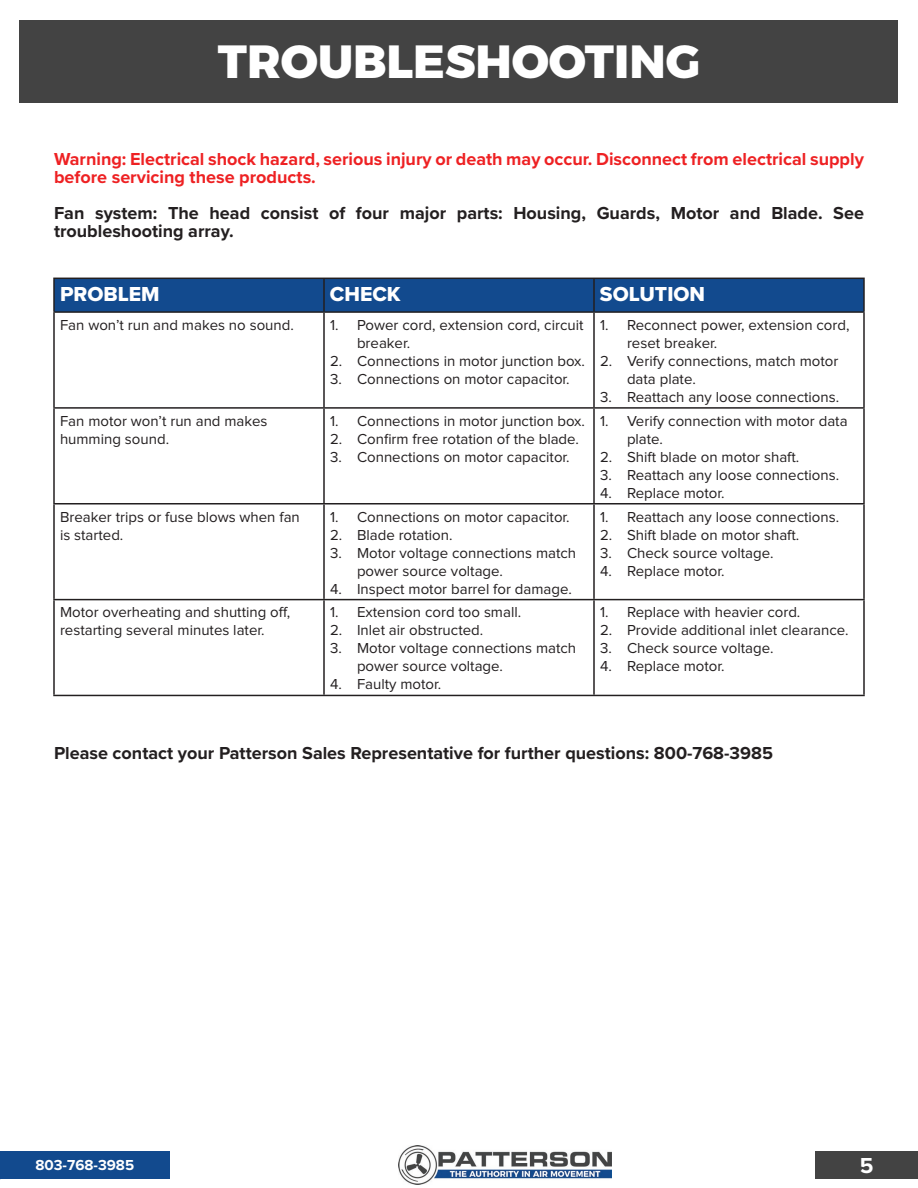
<style>
.page{position:relative;width:918px;height:1188px;background:#fff}
.page>*{position:absolute;margin:0;border:0;box-sizing:border-box;transform-origin:0 0}
.t1{font:800 46.5px "Montserrat";color:#fff}
.t2{font:700 22.5px "Proxima Nova";color:#fff}
.t3{font:21px "Proxima Nova Extrabld";color:#fff}
.t4{font:700 18px/18px "Proxima Nova";color:#231f20}
.t5{font:700 18px/18px "Proxima Nova";color:#ee2123}
.t6{font:15px/18px "Proxima Nova";color:#231f20}
.t7{font:700 15px "Proxima Nova";color:#fff}
</style>
<div class="page">
<img style="left:399px;top:1145px;width:213px;height:39px">
<div style="left:815px;top:1151px;width:103px;height:28px;background:#434343"></div>
<div style="left:0;top:1151px;width:170px;height:28px;background:#124a8e"></div>
<div style="left:20px;top:20px;width:878px;height:83px;background:#434343"></div>
<div style="left:55px;top:279px;width:808px;height:32px;background:#124a8e"></div>
<hr style="left:53px;top:278px;width:271px;height:1px;background:#231f20">
<hr style="left:53px;top:279px;width:2px;height:32px;background:#231f20">
<hr style="left:324px;top:278px;width:270px;height:1px;background:#231f20">
<hr style="left:323px;top:279px;width:2px;height:32px;background:#231f20">
<hr style="left:594px;top:278px;width:271px;height:1px;background:#231f20">
<hr style="left:593px;top:279px;width:2px;height:32px;background:#231f20">
<hr style="left:863px;top:279px;width:2px;height:32px;background:#231f20">
<hr style="left:53px;top:311px;width:271px;height:2px;background:#231f20">
<hr style="left:53px;top:313px;width:2px;height:94px;background:#231f20">
<hr style="left:324px;top:311px;width:270px;height:2px;background:#231f20">
<hr style="left:323px;top:313px;width:2px;height:94px;background:#231f20">
<hr style="left:594px;top:311px;width:271px;height:2px;background:#231f20">
<hr style="left:593px;top:313px;width:2px;height:94px;background:#231f20">
<hr style="left:863px;top:313px;width:2px;height:94px;background:#231f20">
<hr style="left:53px;top:407px;width:271px;height:2px;background:#231f20">
<hr style="left:53px;top:409px;width:2px;height:94px;background:#231f20">
<hr style="left:324px;top:407px;width:270px;height:2px;background:#231f20">
<hr style="left:323px;top:409px;width:2px;height:94px;background:#231f20">
<hr style="left:594px;top:407px;width:271px;height:2px;background:#231f20">
<hr style="left:593px;top:409px;width:2px;height:94px;background:#231f20">
<hr style="left:863px;top:409px;width:2px;height:94px;background:#231f20">
<hr style="left:53px;top:503px;width:271px;height:2px;background:#231f20">
<hr style="left:53px;top:505px;width:2px;height:94px;background:#231f20">
<hr style="left:324px;top:503px;width:270px;height:2px;background:#231f20">
<hr style="left:323px;top:505px;width:2px;height:94px;background:#231f20">
<hr style="left:594px;top:503px;width:271px;height:2px;background:#231f20">
<hr style="left:593px;top:505px;width:2px;height:94px;background:#231f20">
<hr style="left:863px;top:505px;width:2px;height:94px;background:#231f20">
<hr style="left:53px;top:599px;width:271px;height:1px;background:#231f20">
<hr style="left:53px;top:600px;width:2px;height:95px;background:#231f20">
<hr style="left:324px;top:599px;width:270px;height:1px;background:#231f20">
<hr style="left:323px;top:600px;width:2px;height:95px;background:#231f20">
<hr style="left:594px;top:599px;width:271px;height:1px;background:#231f20">
<hr style="left:593px;top:600px;width:2px;height:95px;background:#231f20">
<hr style="left:863px;top:600px;width:2px;height:95px;background:#231f20">
<hr style="left:53px;top:695px;width:271px;height:1px;background:#231f20">
<hr style="left:324px;top:695px;width:270px;height:1px;background:#231f20">
<hr style="left:594px;top:695px;width:271px;height:1px;background:#231f20">
<h1 class="t1" style="left:218px;top:23px;width:484px">TROUBLESHOOTING</h1>
<p class="t5" style="left:54px;top:150px;width:811px">Warning: Electrical shock hazard, serious injury or death may occur. Disconnect from electrical supply before servicing these products.</p>
<p class="t4" style="left:54px;top:204px;width:811px">Fan system: The head consist of four major parts: Housing, Guards, Motor and Blade. See troubleshooting array.</p>
<h3 class="t3" style="left:60px;top:278px;width:101px">PROBLEM</h3>
<h3 class="t3" style="left:330px;top:278px;width:72px">CHECK</h3>
<h3 class="t3" style="left:600px;top:278px;width:107px">SOLUTION</h3>
<p class="t6" style="left:60px;top:317px;width:235px">Fan won’t run and makes no sound.</p>
<p class="t6" style="left:357px;top:317px;width:228px;text-indent:-27px">1. Power cord, extension cord, circuit breaker.</p>
<p class="t6" style="left:330px;top:353px;width:257px">2. Connections in motor junction box.</p>
<p class="t6" style="left:330px;top:371px;width:241px">3. Connections on motor capacitor.</p>
<p class="t6" style="left:627px;top:317px;width:224px;text-indent:-27px">1. Reconnect power, extension cord, reset breaker.</p>
<p class="t6" style="left:627px;top:353px;width:213px;text-indent:-27px">2. Verify connections, match motor data plate.</p>
<p class="t6" style="left:600px;top:389px;width:241px">3. Reattach any loose connections.</p>
<p class="t6" style="left:60px;top:412px;width:209px">Fan motor won’t run and makes humming sound.</p>
<p class="t6" style="left:330px;top:412px;width:257px">1. Connections in motor junction box.</p>
<p class="t6" style="left:330px;top:430px;width:251px">2. Confirm free rotation of the blade.</p>
<p class="t6" style="left:330px;top:448px;width:241px">3. Connections on motor capacitor.</p>
<p class="t6" style="left:60px;top:508px;width:241px">Breaker trips or fuse blows when fan is started.</p>
<p class="t6" style="left:330px;top:508px;width:241px">1. Connections on motor capacitor.</p>
<p class="t6" style="left:330px;top:526px;width:124px">2. Blade rotation.</p>
<p class="t6" style="left:357px;top:544px;width:221px;text-indent:-27px">3. Motor voltage connections match power source voltage.</p>
<p class="t6" style="left:330px;top:580px;width:243px">4. Inspect motor barrel for damage.</p>
<p class="t6" style="left:60px;top:604px;width:232px">Motor overheating and shutting off, restarting several minutes later.</p>
<p class="t6" style="left:330px;top:604px;width:193px">1. Extension cord too small.</p>
<p class="t6" style="left:330px;top:622px;width:155px">2. Inlet air obstructed.</p>
<p class="t6" style="left:357px;top:640px;width:221px;text-indent:-27px">3. Motor voltage connections match power source voltage.</p>
<p class="t6" style="left:330px;top:676px;width:113px">4. Faulty motor.</p>
<p class="t6" style="left:627px;top:412px;width:222px;text-indent:-27px">1. Verify connection with motor data plate.</p>
<p class="t6" style="left:600px;top:448px;width:201px">2. Shift blade on motor shaft.</p>
<p class="t6" style="left:600px;top:466px;width:241px">3. Reattach any loose connections.</p>
<p class="t6" style="left:600px;top:484px;width:126px">4. Replace motor.</p>
<p class="t6" style="left:600px;top:508px;width:241px">1. Reattach any loose connections.</p>
<p class="t6" style="left:600px;top:526px;width:201px">2. Shift blade on motor shaft.</p>
<p class="t6" style="left:600px;top:544px;width:175px">3. Check source voltage.</p>
<p class="t6" style="left:600px;top:562px;width:126px">4. Replace motor.</p>
<p class="t6" style="left:600px;top:604px;width:202px">1. Replace with heavier cord.</p>
<p class="t6" style="left:600px;top:622px;width:250px">2. Provide additional inlet clearance.</p>
<p class="t6" style="left:600px;top:640px;width:175px">3. Check source voltage.</p>
<p class="t6" style="left:600px;top:658px;width:126px">4. Replace motor.</p>
<p class="t4" style="left:54px;top:744px;width:720px">Please contact your Patterson Sales Representative for further questions: 800-768-3985</p>
<p class="t7" style="left:35px;top:1154px;width:100px">803-768-3985</p>
<h2 class="t2" style="left:860px;top:1149px;width:15px">5</h2>
</div>
